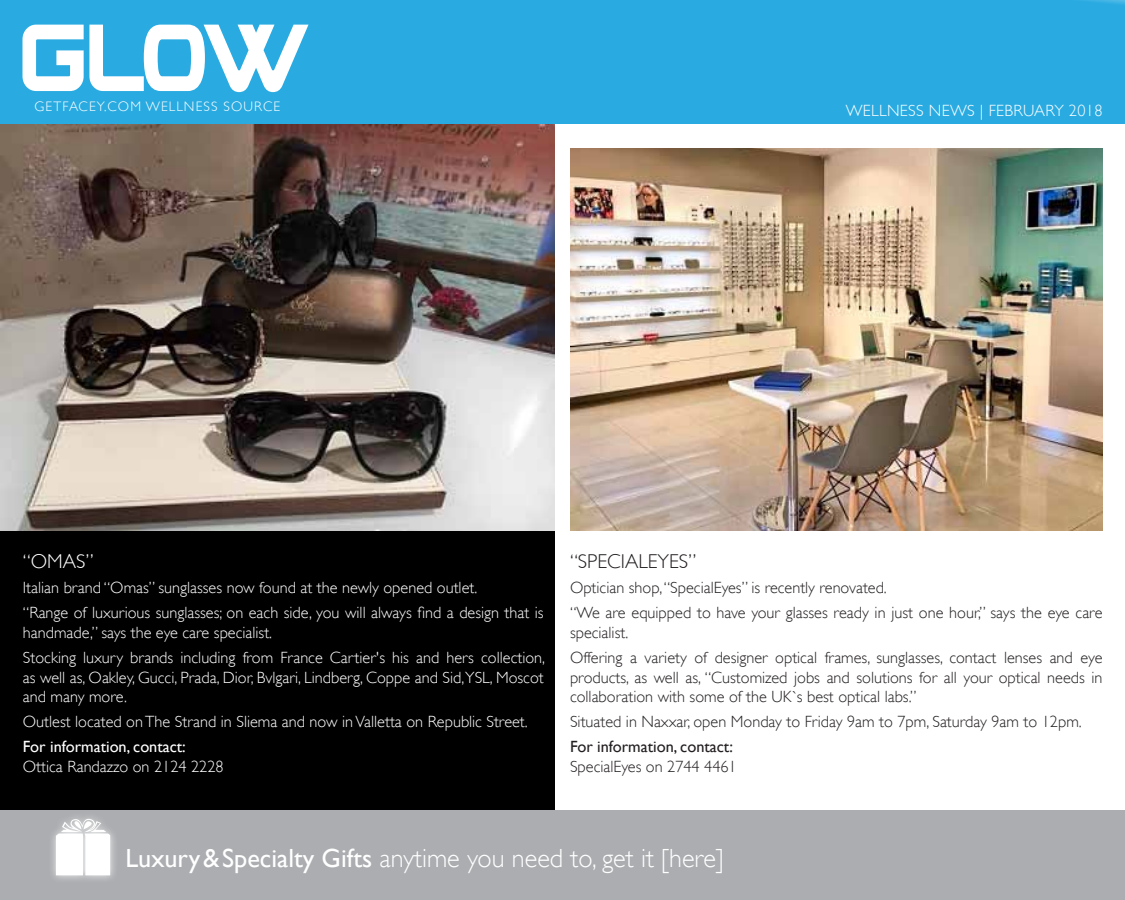
<style>
.page{position:relative;width:1125px;height:900px;background:#fff}
.page>*{position:absolute;margin:0;border:0;box-sizing:border-box;transform-origin:0 0}
.t1{font:300 26.25px "Gill Sans";color:#fff}
.t2{font:300 20px "Gill Sans";color:#231f20}
.t3{font:300 20px "Gill Sans";color:#fff}
.t4{font:300 16.25px/25.1px "Gill Sans";color:#fff}
.t5{font:300 16.25px/25.1px "Gill Sans";color:#231f20}
.t6{font:300 16.25px "Gill Sans";letter-spacing:.02em;color:#fff}
.t7{font:16.25px "Gill Sans";color:#fff}
.t8{font:16.25px "Gill Sans";color:#231f20}
.t9{font:300 13.75px "Gill Sans";letter-spacing:.08em;color:#fff}
.s1{font-weight:400}
</style>
<div class="page">
<div style="left:0;top:99px;width:555px;height:731px;background:#000"></div>
<img style="left:0;top:123px;width:555px;height:408px">
<div style="left:0;top:810px;width:1125px;height:90px;background:#abadb0"></div>
<div style="left:48px;top:811px;width:70px;height:73px;background:#fff;opacity:.75"></div>
<svg style="left:56px;top:819px;width:54px;height:56px;background:#f2f2f2"></svg>
<div style="left:0;top:0;width:1125px;height:123px;background:#29abe2"></div>
<svg style="left:23px;top:25px;width:286px;height:67px"></svg>
<img style="left:570px;top:148px;width:532px;height:383px">
<p class="t9" style="left:35px;top:98px;width:247px">GETFACEY.COM WELLNESS SOURCE</p>
<p class="t6" style="left:846px;top:101px;width:258px">WELLNESS NEWS | FEBRUARY 2018</p>
<p class="t3" style="left:23px;top:550px;width:72px">“OMAS”</p>
<p class="t4" style="left:23px;top:575px;width:522px">Italian brand “Omas” sunglasses now found at the newly opened outlet.<br>“Range of luxurious sunglasses; on each side, you will always find a design that is</p>
<p class="t4" style="left:23px;top:620px;width:524px">handmade,” says the eye care specialist.<br>Stocking luxury brands including from France Cartier's his and hers collection,</p>
<p class="t4" style="left:23px;top:667px;width:522px;line-height:19.5px">as well as, Oakley, Gucci, Prada, Dior, Bvlgari, Lindberg, Coppe and Sid,YSL, Moscot and many more.</p>
<p class="t4" style="left:23px;top:709px;width:506px">Outlest located on The Strand in Sliema and now in Valletta on Republic Street.</p>
<p class="t7" style="left:23px;top:737px;width:164px">For information, contact:</p>
<p class="t4" style="left:23px;top:754px;width:202px">Ottica Randazzo on 2124 2228</p>
<p class="t2" style="left:570px;top:550px;width:128px">“SPECIALEYES”</p>
<p class="t5" style="left:570px;top:575px;width:534px">Optician shop, “SpecialEyes” is recently renovated.<br>“We are equipped to have your glasses ready in just one hour,” says the eye care</p>
<p class="t5" style="left:570px;top:620px;width:534px">specialist.<br>Offering a variety of designer optical frames, sunglasses, contact lenses and eye</p>
<p class="t5" style="left:570px;top:667px;width:534px;line-height:19.5px">products, as well as, “Customized jobs and solutions for all your optical needs in collaboration with some of the UK`s best optical labs.”</p>
<p class="t5" style="left:570px;top:709px;width:513px">Situated in Naxxar, open Monday to Friday 9am to 7pm, Saturday 9am to 12pm.</p>
<p class="t8" style="left:570px;top:737px;width:164px">For information, contact:</p>
<p class="t5" style="left:570px;top:754px;width:168px">SpecialEyes on 2744 4461</p>
<h1 class="t1" style="left:125px;top:843px;width:600px"><span class="s1">Luxury &amp;Specialty Gifts</span> anytime you need to, get it [here]</h1>
</div>
